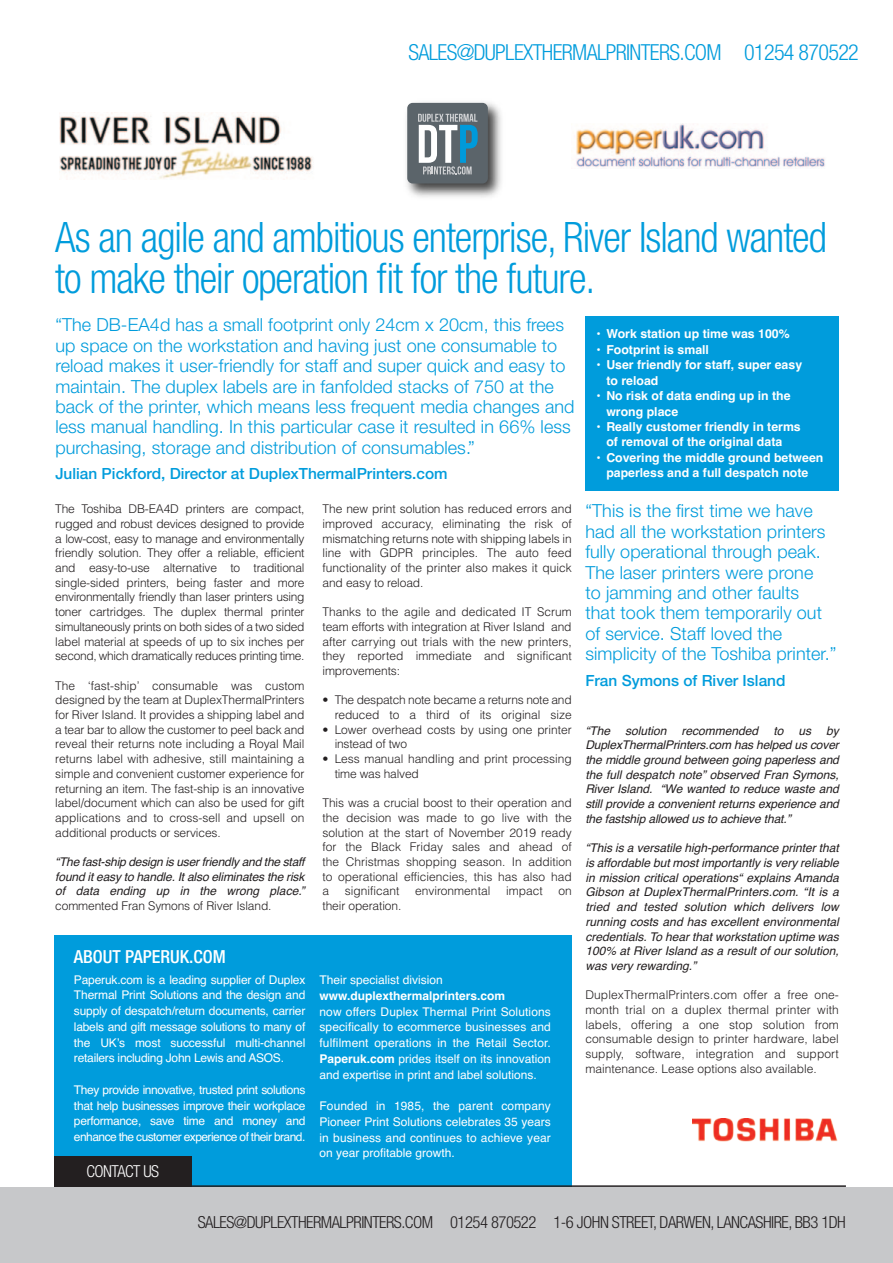
<style>
.page{position:relative;width:893px;height:1263px;background:#fff}
.page>*{position:absolute;margin:0;border:0;box-sizing:border-box;transform-origin:0 0}
.t1{font:300 condensed 42px/40.7px "Helvetica Neue LT Com";letter-spacing:-.025em;color:#009cdc}
.t2{font:300 condensed 22.05px "Helvetica Neue LT Com";letter-spacing:-.03em;color:#009cdc}
.t3{font:300 18px/20.4px "Helvetica Neue LT Com";letter-spacing:.005em;color:#009cdc}
.t4{font:500 condensed 18px "Helvetica Neue LT Com";color:#fff}
.t5{font:300 condensed 16.65px "Helvetica Neue LT Com";letter-spacing:-.03em;color:#231f20}
.t6{font:300 condensed 16.5px "Helvetica Neue LT Com";letter-spacing:-.03em;color:#fff}
.t7{font:500 15.45px "Helvetica Neue LT Com";color:#009cdc}
.t8{font:700 12.3px/15.5px "Helvetica";color:#fff}
.t9{font:300 12px/14.7px "Helvetica";letter-spacing:-.005em;color:#231f20;text-align:justify}
.t10{font:italic 12px/14.7px "Helvetica";color:#231f20;text-align:justify}
.t11{font:12px/15.8px "Helvetica";letter-spacing:-.005em;color:#fff;text-align:justify}
.t12{font:700 12px/15.8px "Helvetica";color:#fff}
.s1{font-weight:300;font-style:normal}
.s2{font-weight:400}
.s3{font-weight:700}
</style>
<div class="page">
<div style="left:54px;top:935px;width:517px;height:252px;background:#009cdc"></div>
<img style="left:406px;top:102px;width:95px;height:96px">
<div style="left:407px;top:103px;width:81px;height:80px;background:#5b646a;border-radius:5px"></div>
<svg style="left:418px;top:114px;width:60px;height:60px"></svg>
<img style="left:576px;top:123px;width:249px;height:45px">
<div style="left:0;top:1187px;width:893px;height:76px;background:#c7c8ca"></div>
<div style="left:54px;top:1157px;width:138px;height:30px;background:#231f20"></div>
<hr style="left:54px;top:1185px;width:792px;height:2px;background:#231f20">
<img style="left:692px;top:1119px;width:146px;height:23px">
<img style="left:59px;top:113px;width:254px;height:66px">
<div style="left:585px;top:316px;width:254px;height:175px;background:#009cdc"></div>
<p class="t2" style="left:408px;top:44px;width:452px">SALES@DUPLEXTHERMALPRINTERS.COM 01254 870522</p>
<p class="t1" style="left:55px;top:221px;width:773px">As an agile and ambitious enterprise, River Island wanted to make their operation fit for the future.</p>
<p class="t3" style="left:55px;top:317px;width:521px">“The DB-EA4d has a small footprint only 24cm x 20cm, this frees up space on the workstation and having just one consumable to reload makes it user-friendly for staff and super quick and easy to maintain. The duplex labels are in fanfolded stacks of 750 at the back of the printer, which means less frequent media changes and less manual handling. In this particular case it resulted in 66% less purchasing, storage and distribution of consumables.”</p>
<p class="t7" style="left:55px;top:465px;width:394px">Julian Pickford, Director at DuplexThermalPrinters.com</p>
<p class="t9" style="left:55px;top:503px;width:251px">The Toshiba DB-EA4D printers are compact, rugged and robust devices designed to provide a low-cost, easy to manage and environmentally friendly solution. They offer a reliable, efficient and easy-to-use alternative to traditional single-sided printers, being faster and more environmentally friendly than laser printers using toner cartridges. The duplex thermal printer simultaneously prints on both sides of a two sided label material at speeds of up to six inches per second, which dramatically reduces printing time.</p>
<p class="t9" style="left:55px;top:679px;width:251px">The ‘fast-ship’ consumable was custom designed by the team at DuplexThermalPrinters for River Island. It provides a shipping label and a tear bar to allow the customer to peel back and reveal their returns note including a Royal Mail returns label with adhesive, still maintaining a simple and convenient customer experience for returning an item. The fast-ship is an innovative label/document which can also be used for gift applications and to cross-sell and upsell on additional products or services.</p>
<p class="t10" style="left:55px;top:856px;width:251px">“The fast-ship design is user friendly and the staff found it easy to handle. It also eliminates the risk of data ending up in the wrong place.” <span class="s1">commented Fran Symons of River Island.</span></p>
<p class="t9" style="left:322px;top:503px;width:251px">The new print solution has reduced errors and improved accuracy, eliminating the risk of mismatching returns note with shipping labels in line with GDPR principles. The auto feed functionality of the printer also makes it quick and easy to reload.</p>
<p class="t9" style="left:322px;top:606px;width:251px">Thanks to the agile and dedicated IT Scrum team efforts with integration at River Island and after carrying out trials with the new printers, they reported immediate and significant improvements:</p>
<p class="t9" style="left:322px;top:694px;width:251px;text-align:right">• The despatch note became a returns note and reduced to a third of its original size</p>
<p class="t9" style="left:335px;top:723px;width:238px;text-indent:-12px">• Lower overhead costs by using one printer instead of two</p>
<p class="t9" style="left:335px;top:753px;width:238px;text-indent:-12px">• Less manual handling and print processing time was halved</p>
<p class="t9" style="left:322px;top:797px;width:251px">This was a crucial boost to their operation and the decision was made to go live with the solution at the start of November 2019 ready for the Black Friday sales and ahead of the Christmas shopping season. In addition to operational efficiencies, this has also had a</p>
<p class="t9" style="left:345px;top:885px;width:56px">significant</p>
<p class="t9" style="left:415px;top:885px;width:77px">environmental</p>
<p class="t9" style="left:506px;top:885px;width:38px">impact</p>
<p class="t9" style="left:558px;top:885px;width:15px">on</p>
<p class="t9" style="left:322px;top:900px;width:80px">their operation.</p>
<p class="t4" style="left:74px;top:947px;width:154px">ABOUT PAPERUK.COM</p>
<p class="t11" style="left:74px;top:973px;width:233px">Paperuk.com is a leading supplier of Duplex Thermal Print Solutions and the design and supply of despatch/return documents, carrier labels and gift message solutions to many of the UK’s most successful multi-channel retailers including John Lewis and ASOS.</p>
<p class="t11" style="left:74px;top:1083px;width:233px">They provide innovative, trusted print solutions that help businesses improve their workplace performance, save time and money and enhance the customer experience of their brand.</p>
<p class="t6" style="left:86px;top:1165px;width:74px">CONTACT US</p>
<p class="t12" style="left:319px;top:973px;width:187px"><span class="s2">Their specialist division </span>www.duplexthermalprinters.com</p>
<p class="t11" style="left:319px;top:1005px;width:233px">now offers Duplex Thermal Print Solutions specifically to ecommerce businesses and fulfilment operations in the Retail Sector.<br><span class="s3">Paperuk.com</span> prides itself on its innovation and expertise in print and label solutions.</p>
<p class="t11" style="left:319px;top:1099px;width:233px">Founded in 1985, the parent company Pioneer Print Solutions celebrates 35 years in business and continues to achieve year on year profitable growth.</p>
<p class="t8" style="left:596px;top:327px;width:195px">• Work station up time was 100%</p>
<p class="t8" style="left:596px;top:343px;width:114px">• Footprint is small</p>
<p class="t8" style="left:606px;top:358px;width:197px;text-indent:-10px">• User friendly for staff, super easy to reload</p>
<p class="t8" style="left:596px;top:389px;width:196px">• No risk of data ending up in the</p>
<p class="t8" style="left:606px;top:405px;width:73px">wrong place</p>
<p class="t8" style="left:596px;top:420px;width:206px">• Really customer friendly in terms</p>
<p class="t8" style="left:606px;top:436px;width:177px">of removal of the original data</p>
<p class="t8" style="left:596px;top:451px;width:228px;text-align:center">• Covering the middle ground between paperless and a full despatch note</p>
<p class="t3" style="left:585px;top:503px;width:242px">“This is the first time we have had all the workstation printers fully operational through peak.<br>The laser printers were prone</p>
<p class="t3" style="left:585px;top:584px;width:215px">to jamming and other faults</p>
<p class="t3" style="left:585px;top:605px;width:253px">that took them temporarily out of service. Staff loved the simplicity of the Toshiba printer.”</p>
<p class="t7" style="left:585px;top:671px;width:202px">Fran Symons of River Island</p>
<p class="t10" style="left:585px;top:724px;width:26px">“The</p>
<p class="t10" style="left:625px;top:724px;width:43px">solution</p>
<p class="t10" style="left:682px;top:724px;width:78px">recommended</p>
<p class="t10" style="left:773px;top:724px;width:12px">to</p>
<p class="t10" style="left:798px;top:724px;width:14px">us</p>
<p class="t10" style="left:585px;top:724px;width:255px;text-indent:241px">by DuplexThermalPrinters.com has helped us cover the middle ground between going paperless and the full despatch note” observed Fran Symons, River Island. “We wanted to reduce waste and still provide a convenient returns experience and the fastship allowed us to achieve that.”</p>
<p class="t10" style="left:585px;top:842px;width:255px">“This is a versatile high-performance printer that is affordable but most importantly is very reliable in mission critical operations“ explains Amanda Gibson at DuplexThermalPrinters.com. “It is a tried and tested solution which delivers low running costs and has excellent environmental credentials. To hear that workstation uptime was 100% at River Island as a result of our solution, was very rewarding.”</p>
<p class="t9" style="left:585px;top:989px;width:255px">DuplexThermalPrinters.com offer a free one&shy;month trial on a duplex thermal printer with labels, offering a one stop solution from consumable design to printer hardware, label supply, software, integration and support maintenance. Lease options also available.</p>
<p class="t5" style="left:198px;top:1216px;width:650px">SALES@DUPLEXTHERMALPRINTERS.COM 01254 870522 1-6 JOHN STREET, DARWEN, LANCASHIRE, BB3 1DH</p>
</div>
